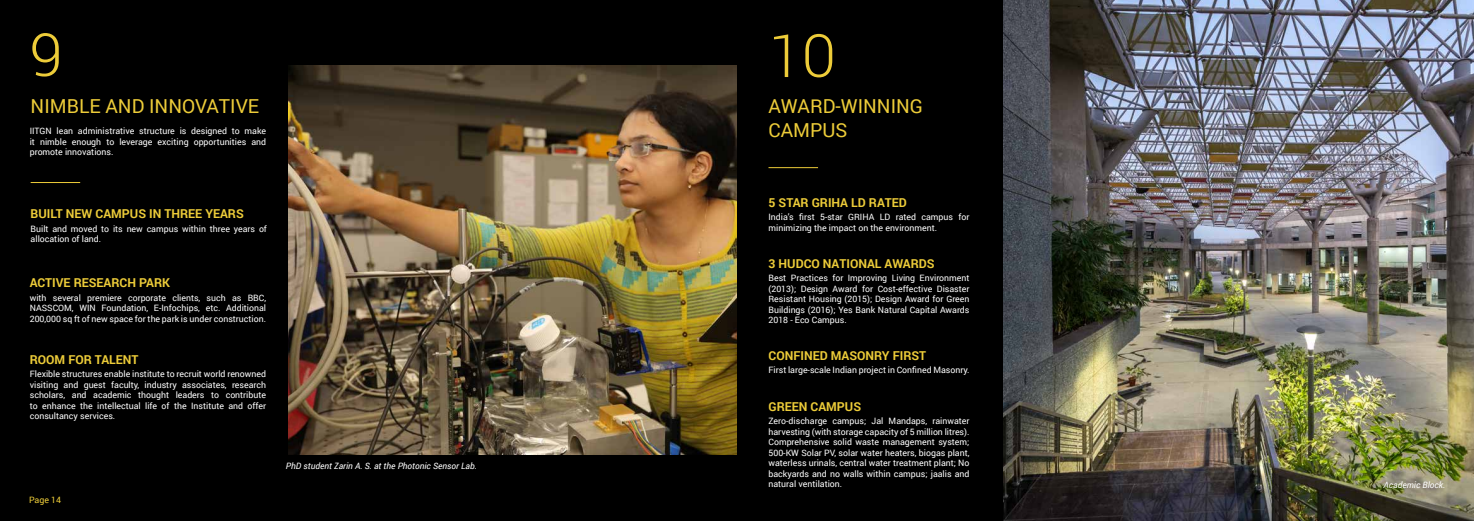
<style>
.page{position:relative;width:1474px;height:521px;background:#fff}
.page>*{position:absolute;margin:0;border:0;box-sizing:border-box;transform-origin:0 0}
.t1{font:300 59.5px "Roboto";color:#edcc39}
.t2{font:19.25px/23.1px "Roboto";color:#edcc39}
.t3{font:700 12.25px "Roboto";color:#edcc39}
.t4{font:8.75px/10.5px "Roboto";color:#fff;text-align:justify}
.t5{font:italic 8.75px "Roboto";color:#fff}
.t6{font:8.75px "Roboto";color:#edcc39}
</style>
<div class="page">
<div style="left:724px;top:0;width:279px;height:521px;background:#000"></div>
<img style="left:1003px;top:0;width:470px;height:521px">
<div style="left:0;top:0;width:737px;height:521px;background:#000"></div>
<img style="left:288px;top:66px;width:449px;height:389px">
<hr style="left:31px;top:182px;width:49px;height:1px;background:#edcc39">
<hr style="left:768px;top:167px;width:50px;height:1px;background:#edcc39">
<h1 class="t1" style="left:30px;top:14px;width:34px">9</h1>
<h2 class="t2" style="left:31px;top:93px;width:230px">NIMBLE AND INNOVATIVE</h2>
<p class="t4" style="left:30px;top:125px;width:238px">IITGN lean administrative structure is designed to make it nimble enough to leverage exciting opportunities and promote innovations.</p>
<h3 class="t3" style="left:31px;top:205px;width:215px">BUILT NEW CAMPUS IN THREE YEARS</h3>
<p class="t4" style="left:31px;top:223px;width:238px">Built and moved to its new campus within three years of allocation of land.</p>
<h3 class="t3" style="left:30px;top:274px;width:142px">ACTIVE RESEARCH PARK</h3>
<p class="t4" style="left:30px;top:292px;width:238px">with several premiere corporate clients, such as BBC, NASSCOM, WIN Foundation, E-Infochips, etc. Additional 200,000 sq ft of new space for the park is under construction.</p>
<h3 class="t3" style="left:30px;top:351px;width:110px">ROOM FOR TALENT</h3>
<p class="t4" style="left:30px;top:369px;width:238px">Flexible structures enable institute to recruit world renowned visiting and guest faculty, industry associates, research scholars, and academic thought leaders to contribute to enhance the intellectual life of the Institute and offer consultancy services.</p>
<p class="t6" style="left:29px;top:494px;width:34px">Page 14</p>
<p class="t5" style="left:286px;top:459px;width:192px">PhD student Zarin A. S. at the Photonic Sensor Lab.</p>
<h1 class="t1" style="left:768px;top:14px;width:69px">10</h1>
<h2 class="t2" style="left:768px;top:94px;width:156px">AWARD-WINNING<br>CAMPUS</h2>
<h3 class="t3" style="left:768px;top:193px;width:140px">5 STAR GRIHA LD RATED</h3>
<p class="t4" style="left:768px;top:211px;width:202px">India’s first 5-star GRIHA LD rated campus for minimizing the impact on the environment.</p>
<h3 class="t3" style="left:768px;top:255px;width:168px">3 HUDCO NATIONAL AWARDS</h3>
<p class="t4" style="left:768px;top:273px;width:202px">Best Practices for Improving Living Environment (2013); Design Award for Cost-effective Disaster Resistant Housing (2015); Design Award for Green Buildings (2016); Yes Bank Natural Capital Awards 2018 - Eco Campus.</p>
<h3 class="t3" style="left:768px;top:346px;width:159px">CONFINED MASONRY FIRST</h3>
<p class="t4" style="left:768px;top:364px;width:202px">First large-scale Indian project in Confined Masonry.</p>
<h3 class="t3" style="left:768px;top:398px;width:94px">GREEN CAMPUS</h3>
<p class="t4" style="left:768px;top:415px;width:202px">Zero-discharge campus; Jal Mandaps, rainwater harvesting (with storage capacity of 5 million litres).<br>Comprehensive solid waste management system; 500-KW Solar PV, solar water heaters, biogas plant, waterless urinals, central water treatment plant; No backyards and no walls within campus; jaalis and natural ventilation.</p>
<p class="t5" style="left:1383px;top:479px;width:64px">Academic Block.</p>
</div>
